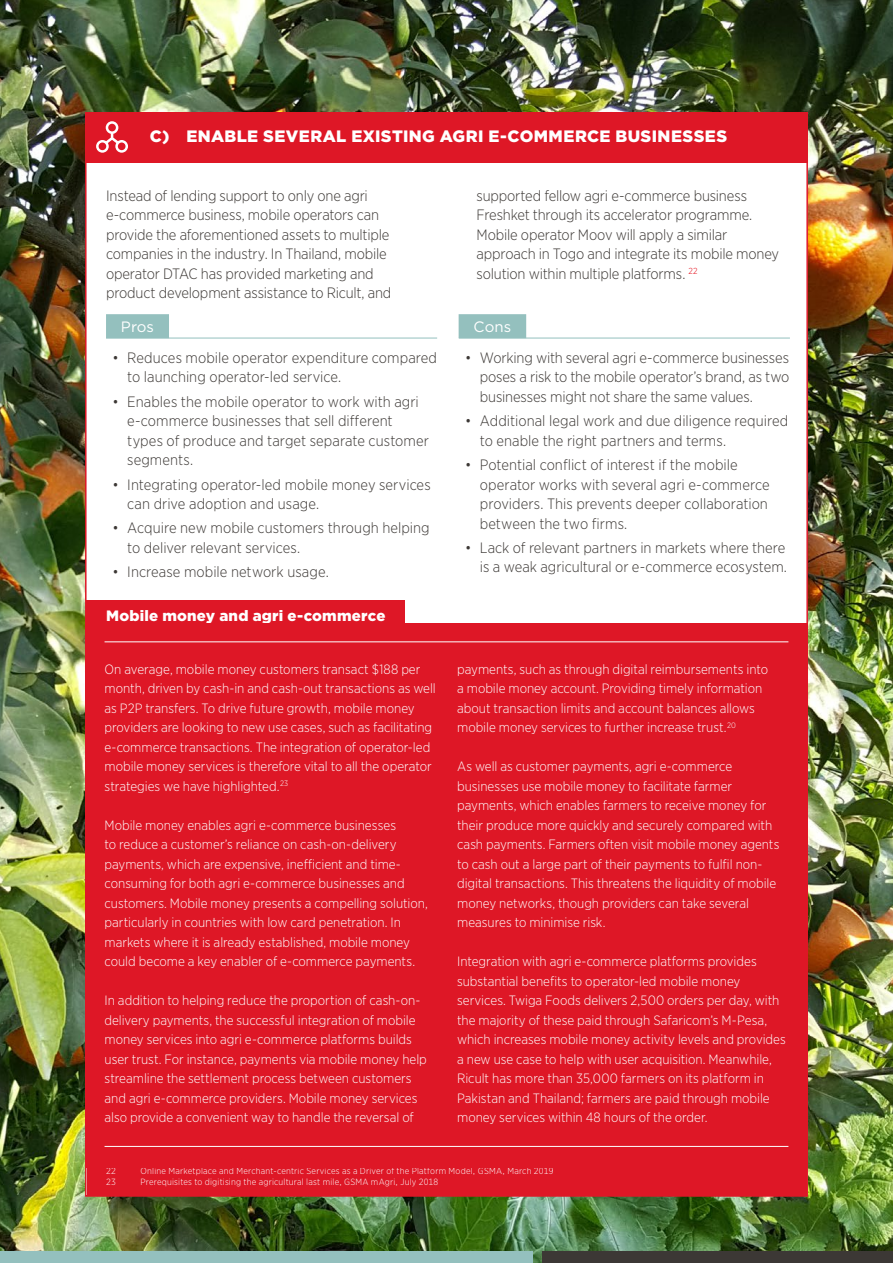
<style>
.page{position:relative;width:893px;height:1263px;background:#fff}
.page>*{position:absolute;margin:0;border:0;box-sizing:border-box;transform-origin:0 0}
.t1{font:900 16.5px "Gotham";letter-spacing:.025em;color:#fff}
.t2{font:300 15px/19.5px "Gotham Narrow";letter-spacing:-.005em;color:#3c3835}
.t3{font:900 15px "Gotham";letter-spacing:.015em;color:#fff}
.t4{font:15px "Gotham";letter-spacing:.005em;color:#fff}
.t5{font:300 13.5px/19.5px "Gotham Narrow";color:#fff}
.t6{font:300 9px "Gotham Narrow";letter-spacing:.02em;color:#fff}
</style>
<div class="page">
<img style="left:0;top:0;width:893px;height:1263px">
<div style="left:86px;top:128px;width:721px;height:1068px;background:#fff"></div>
<div style="left:85px;top:112px;width:723px;height:51px;background:#de1726"></div>
<div style="left:87px;top:1154px;width:719px;height:42px;background:#de1726"></div>
<div style="left:87px;top:600px;width:318px;height:24px;background:#de1726"></div>
<hr style="left:106px;top:338px;width:331px;height:1px;background:#94c0be">
<hr style="left:459px;top:338px;width:331px;height:1px;background:#94c0be">
<div style="left:106px;top:314px;width:63px;height:24px;background:#94c0be"></div>
<div style="left:459px;top:314px;width:67px;height:24px;background:#94c0be"></div>
<svg style="left:96px;top:121px;width:32px;height:32px"></svg>
<div style="left:85px;top:623px;width:723px;height:544px;background:#de1726"></div>
<hr style="left:105px;top:641px;width:683px;height:1px;background:#fff">
<hr style="left:105px;top:1146px;width:683px;height:1px;background:#fff">
<div style="left:542px;top:1251px;width:351px;height:12px;background:#3c3835"></div>
<div style="left:0;top:1251px;width:533px;height:12px;background:#94c0be"></div>
<p class="t1" style="left:150px;top:125px;width:579px">C) ENABLE SEVERAL EXISTING AGRI E-COMMERCE BUSINESSES</p>
<p class="t2" style="left:106px;top:185px;width:287px">Instead of lending support to only one agri e-commerce business, mobile operators can provide the aforementioned assets to multiple companies in the industry. In Thailand, mobile operator DTAC has provided marketing and product development assistance to Ricult, and</p>
<p class="t2" style="left:477px;top:185px;width:304px">supported fellow agri e-commerce business Freshket through its accelerator programme.<br>Mobile operator Moov will apply a similar approach in Togo and integrate its mobile money solution within multiple platforms. <sup>22</sup><sup>23</sup></p>
<p class="t4" style="left:121px;top:317px;width:35px">Pros</p>
<p class="t4" style="left:473px;top:317px;width:39px">Cons</p>
<p class="t2" style="left:127px;top:347px;width:311px;text-indent:-15px">• Reduces mobile operator expenditure compared to launching operator-led service.</p>
<p class="t2" style="left:127px;top:391px;width:303px;text-indent:-15px">• Enables the mobile operator to work with agri e-commerce businesses that sell different types of produce and target separate customer segments.</p>
<p class="t2" style="left:127px;top:474px;width:305px;text-indent:-15px">• Integrating operator-led mobile money services can drive adoption and usage.</p>
<p class="t2" style="left:127px;top:518px;width:304px;text-indent:-15px">• Acquire new mobile customers through helping to deliver relevant services.</p>
<p class="t2" style="left:112px;top:562px;width:218px">• Increase mobile network usage.</p>
<p class="t2" style="left:480px;top:347px;width:311px;text-align:justify;text-indent:-15px">• Working with several agri e-commerce businesses poses a risk to the mobile operator’s brand, as two businesses might not share the same values.</p>
<p class="t2" style="left:480px;top:411px;width:310px;text-indent:-15px">• Additional legal work and due diligence required to enable the right partners and terms.</p>
<p class="t2" style="left:480px;top:455px;width:291px;text-indent:-15px">• Potential conflict of interest if the mobile operator works with several agri e-commerce providers. This prevents deeper collaboration between the two firms.</p>
<p class="t2" style="left:465px;top:538px;width:324px;text-align:right">• Lack of relevant partners in markets where there is a weak agricultural or e-commerce ecosystem.</p>
<p class="t3" style="left:106px;top:605px;width:281px">Mobile money and agri e-commerce</p>
<p class="t5" style="left:105px;top:659px;width:333px">On average, mobile money customers transact $188 per month, driven by cash-in and cash-out transactions as well as P2P transfers. To drive future growth, mobile money providers are looking to new use cases, such as facilitating e-commerce transactions. The integration of operator-led mobile money services is therefore vital to all the operator strategies we have highlighted.<sup>23</sup></p>
<p class="t5" style="left:105px;top:815px;width:325px">Mobile money enables agri e-commerce businesses<br>to reduce a customer’s reliance on cash-on-delivery payments, which are expensive, inefficient and time&shy;consuming for both agri e-commerce businesses and customers. Mobile money presents a compelling solution, particularly in countries with low card penetration. In markets where it is already established, mobile money could become a key enabler of e-commerce payments.</p>
<p class="t5" style="left:105px;top:990px;width:324px">In addition to helping reduce the proportion of cash-on&shy;delivery payments, the successful integration of mobile money services into agri e-commerce platforms builds user trust. For instance, payments via mobile money help streamline the settlement process between customers and agri e-commerce providers. Mobile money services also provide a convenient way to handle the reversal of</p>
<p class="t5" style="left:457px;top:659px;width:312px">payments, such as through digital reimbursements into a mobile money account. Providing timely information about transaction limits and account balances allows mobile money services to further increase trust.<sup>20</sup></p>
<p class="t5" style="left:457px;top:756px;width:324px">As well as customer payments, agri e-commerce businesses use mobile money to facilitate farmer payments, which enables farmers to receive money for their produce more quickly and securely compared with cash payments. Farmers often visit mobile money agents to cash out a large part of their payments to fulfil non&shy;digital transactions. This threatens the liquidity of mobile money networks, though providers can take several measures to minimise risk.</p>
<p class="t5" style="left:457px;top:951px;width:330px">Integration with agri e-commerce platforms provides substantial benefits to operator-led mobile money services. Twiga Foods delivers 2,500 orders per day, with the majority of these paid through Safaricom’s M-Pesa, which increases mobile money activity levels and provides a new use case to help with user acquisition. Meanwhile, Ricult has more than 35,000 farmers on its platform in Pakistan and Thailand; farmers are paid through mobile money services within 48 hours of the order.</p>
<p class="t6" style="left:106px;top:1165px;width:11px">22</p>
<p class="t6" style="left:141px;top:1165px;width:414px">Online Marketplace and Merchant-centric Services as a Driver of the Platform Model, GSMA, March 2019</p>
<p class="t6" style="left:106px;top:1176px;width:11px">23</p>
<p class="t6" style="left:141px;top:1176px;width:299px">Prerequisites to digitising the agricultural last mile, GSMA mAgri, July 2018</p>
</div>
